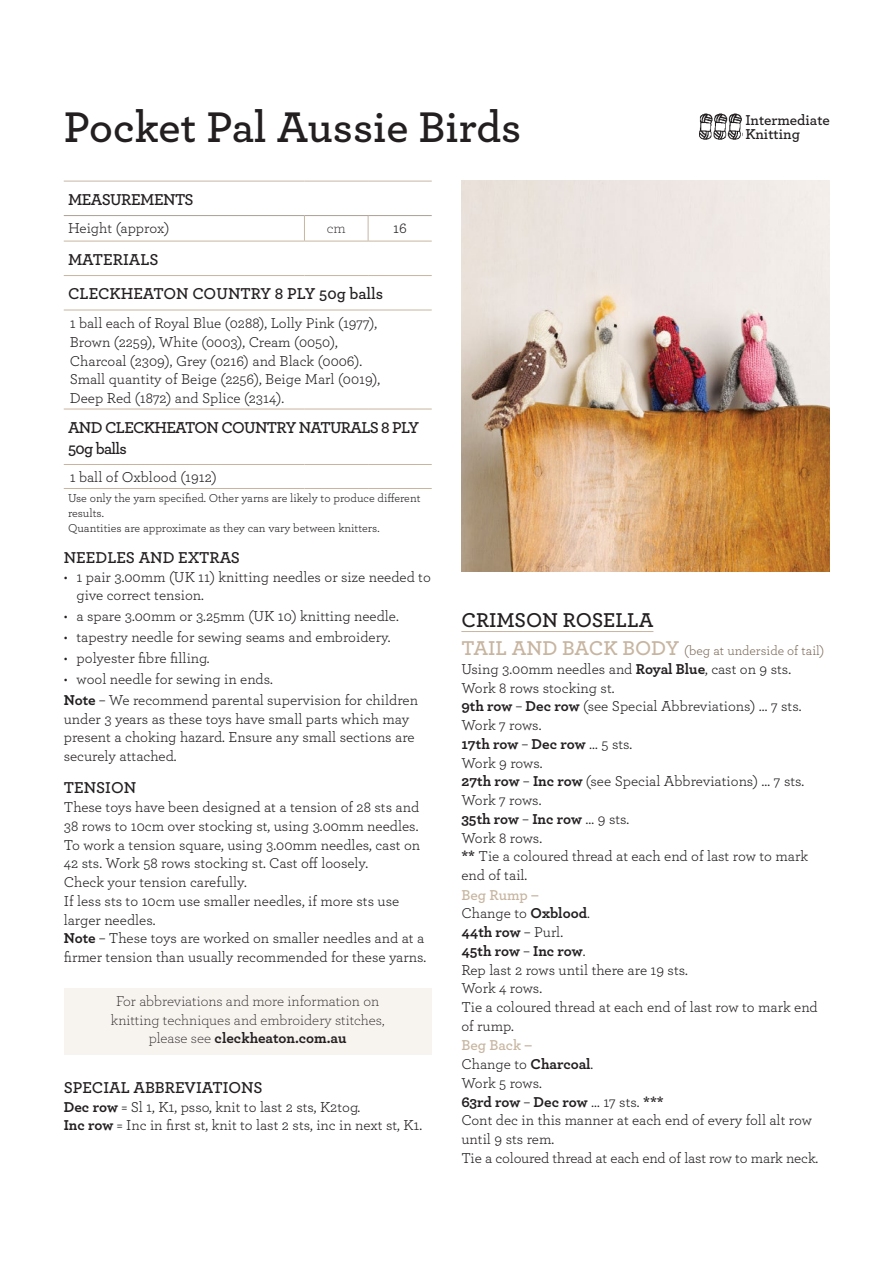
<style>
.page{position:relative;width:893px;height:1263px;background:#fff}
.page>*{position:absolute;margin:0;border:0;box-sizing:border-box;transform-origin:0 0}
.ACS_Body_Text_Instru{font:600 45px "Archer";color:#231f20}
.ACS_H2_Multiple{font:600 21px "Archer";color:#231f20}
.ACS_Table_H1{font:600 16.5px/21px "Archer";letter-spacing:-.04em;color:#231f20}
.ACS_Table_H1-2{font:600 16.5px "Archer";color:#231f20}
.ACS_H2_Black{font:600 16.5px "Archer";color:#231f20}
.ACS_Body_Text_Instru-2{font:600 16.5px "Archer";color:#231f20}
.ACS_Body_Text_Instru-3{font:15px/18.8px "Archer";color:#231f20}
.ACS_Body_Text_Instru-4{font:300 15px/18.8px "Archer";color:#231f20;text-align:center}
.ACS_Body_Text_Instru-5{font:700 15px "Archer";letter-spacing:-.005em;color:#231f20}
.ACS_Table_H1-3{font:600 15px "Archer";color:#231f20}
.ACS_H3{font:600 15px "Archer";color:#c7b5a0}
.ACS_Table_Text_Instr{font:15px "Archer";color:#231f20}
.ACS_H2{font:13.5px "Archer";color:#7d6b59}
.ACS_IMPORTANT_text{font:12px/15px "Archer";color:#231f20}
.s1{font-weight:700}
.s2{font-weight:600;font-size:21px;color:#c7b5a0}
.s3{font-weight:400}
</style>
<div class="page">
<img style="left:699px;top:113px;width:43px;height:27px">
<img style="left:461px;top:181px;width:368px;height:391px">
<svg style="left:64px;top:216px;width:368px;height:193px"></svg>
<hr style="left:64px;top:181px;width:240px;height:1px;background:#c7b5a0">
<hr style="left:304px;top:181px;width:64px;height:1px;background:#c7b5a0">
<hr style="left:368px;top:181px;width:64px;height:1px;background:#c7b5a0">
<hr style="left:64px;top:215px;width:240px;height:1px;background:#aba095">
<hr style="left:304px;top:215px;width:64px;height:1px;background:#aba095">
<svg style="left:304px;top:216px;width:1px;height:25px"></svg>
<hr style="left:64px;top:241px;width:240px;height:1px;background:#c7b5a0">
<hr style="left:304px;top:241px;width:64px;height:1px;background:#c7b5a0">
<hr style="left:64px;top:488px;width:240px;height:1px;background:#c7b5a0">
<hr style="left:304px;top:488px;width:64px;height:1px;background:#c7b5a0">
<hr style="left:368px;top:488px;width:64px;height:1px;background:#c7b5a0">
<hr style="left:64px;top:275px;width:240px;height:1px;background:#c7b5a0">
<hr style="left:304px;top:275px;width:64px;height:1px;background:#c7b5a0">
<hr style="left:368px;top:275px;width:64px;height:1px;background:#c7b5a0">
<hr style="left:64px;top:409px;width:240px;height:1px;background:#c7b5a0">
<hr style="left:304px;top:409px;width:64px;height:1px;background:#c7b5a0">
<hr style="left:368px;top:409px;width:64px;height:1px;background:#c7b5a0">
<hr style="left:368px;top:215px;width:64px;height:1px;background:#aba095">
<svg style="left:368px;top:216px;width:1px;height:25px"></svg>
<hr style="left:368px;top:241px;width:64px;height:1px;background:#c7b5a0">
<hr style="left:64px;top:310px;width:240px;height:1px;background:#c7b5a0">
<hr style="left:304px;top:310px;width:64px;height:1px;background:#c7b5a0">
<hr style="left:368px;top:310px;width:64px;height:1px;background:#c7b5a0">
<hr style="left:64px;top:464px;width:240px;height:1px;background:#c7b5a0">
<hr style="left:304px;top:464px;width:64px;height:1px;background:#c7b5a0">
<hr style="left:368px;top:464px;width:64px;height:1px;background:#c7b5a0">
<div style="left:64px;top:989px;width:368px;height:66px;background:#f7f4f0"></div>
<hr style="left:461px;top:631px;width:192px;height:1px;background:#c7b5a0">
<p class="ACS_Body_Text_Instru" style="left:64px;top:94px;width:459px">Pocket Pal Aussie Birds</p>
<p class="ACS_Table_H1-3" style="left:745px;top:109px;width:86px">Intermediate</p>
<p class="ACS_Table_H1-3" style="left:745px;top:123px;width:56px">Knitting</p>
<p class="ACS_Table_H1" style="left:68px;top:188px;width:127px">MEASUREMENTS</p>
<p class="ACS_Body_Text_Instru-3" style="left:68px;top:217px;width:103px">Height (approx)</p>
<p class="ACS_Body_Text_Instru-4" style="left:327px;top:218px;width:20px">cm</p>
<p class="ACS_Table_Text_Instr" style="left:393px;top:217px;width:15px">16</p>
<p class="ACS_Table_H1-2" style="left:68px;top:247px;width:92px">MATERIALS</p>
<p class="ACS_Table_H1-2" style="left:68px;top:282px;width:317px">CLECKHEATON COUNTRY 8 PLY 50g balls</p>
<p class="ACS_Body_Text_Instru-3" style="left:70px;top:313px;width:309px">1 ball each of Royal Blue (0288), Lolly Pink (1977),</p>
<p class="ACS_Body_Text_Instru-3" style="left:70px;top:332px;width:270px">Brown (2259), White (0003), Cream (0050),</p>
<p class="ACS_Body_Text_Instru-3" style="left:70px;top:350px;width:294px">Charcoal (2309), Grey (0216) and Black (0006).</p>
<p class="ACS_Body_Text_Instru-3" style="left:70px;top:369px;width:312px">Small quantity of Beige (2256), Beige Marl (0019),</p>
<p class="ACS_Body_Text_Instru-3" style="left:70px;top:388px;width:216px">Deep Red (1872) and Splice (2314).</p>
<p class="ACS_Table_H1" style="left:68px;top:416px;width:353px">AND CLECKHEATON COUNTRY NATURALS 8 PLY<br>50g balls</p>
<p class="ACS_Body_Text_Instru-3" style="left:70px;top:467px;width:149px">1 ball of Oxblood (1912)</p>
<p class="ACS_IMPORTANT_text" style="left:68px;top:490px;width:354px">Use only the yarn specified. Other yarns are likely to produce different results.<br>Quantities are approximate as they can vary between knitters.</p>
<p class="ACS_Body_Text_Instru-2" style="left:64px;top:545px;width:178px">NEEDLES AND EXTRAS</p>
<p class="ACS_Body_Text_Instru-3" style="left:77px;top:566px;width:356px;text-indent:-13px">• 1 pair 3.00mm (UK 11) knitting needles or size needed to give correct tension.</p>
<p class="ACS_Body_Text_Instru-3" style="left:64px;top:606px;width:336px">• a spare 3.00mm or 3.25mm (UK 10) knitting needle.</p>
<p class="ACS_Body_Text_Instru-3" style="left:64px;top:627px;width:328px">• tapestry needle for sewing seams and embroidery.</p>
<p class="ACS_Body_Text_Instru-3" style="left:64px;top:648px;width:147px">• polyester fibre filling.</p>
<p class="ACS_Body_Text_Instru-3" style="left:64px;top:669px;width:211px">• wool needle for sewing in ends.</p>
<p class="ACS_Body_Text_Instru-3" style="left:64px;top:690px;width:356px"><span class="s1">Note</span> – We recommend parental supervision for children under 3 years as these toys have small parts which may present a choking hazard. Ensure any small sections are securely attached.</p>
<p class="ACS_H2_Black" style="left:64px;top:775px;width:74px">TENSION</p>
<p class="ACS_Body_Text_Instru-3" style="left:64px;top:797px;width:357px">These toys have been designed at a tension of 28 sts and<br>38 rows to 10cm over stocking st, using 3.00mm needles.</p>
<p class="ACS_Body_Text_Instru-3" style="left:64px;top:834px;width:358px">To work a tension square, using 3.00mm needles, cast on<br>42 sts. Work 58 rows stocking st. Cast off loosely.</p>
<p class="ACS_Body_Text_Instru-3" style="left:64px;top:872px;width:185px">Check your tension carefully.</p>
<p class="ACS_Body_Text_Instru-3" style="left:64px;top:891px;width:337px">If less sts to 10cm use smaller needles, if more sts use larger needles.</p>
<p class="ACS_Body_Text_Instru-3" style="left:64px;top:928px;width:364px"><span class="s1">Note</span> – These toys are worked on smaller needles and at a firmer tension than usually recommended for these yarns.</p>
<p class="ACS_Body_Text_Instru-4" style="left:111px;top:991px;width:275px">For abbreviations and more information on knitting techniques and embroidery stitches, please see <span class="s1">cleckheaton.com.au</span></p>
<p class="ACS_H2_Black" style="left:64px;top:1075px;width:200px">SPECIAL ABBREVIATIONS</p>
<p class="ACS_Body_Text_Instru-3" style="left:64px;top:1096px;width:298px"><span class="s1">Dec row</span> = Sl 1, K1, psso, knit to last 2 sts, K2tog.</p>
<p class="ACS_Body_Text_Instru-3" style="left:64px;top:1115px;width:360px"><span class="s1">Inc row</span> = Inc in first st, knit to last 2 sts, inc in next st, K1.</p>
<p class="ACS_H2_Multiple" style="left:461px;top:604px;width:194px">CRIMSON ROSELLA</p>
<p class="ACS_H2" style="left:461px;top:641px;width:364px"><span class="s2">TAIL AND BACK BODY</span> (beg at underside of tail)</p>
<p class="ACS_Body_Text_Instru-3" style="left:461px;top:659px;width:331px">Using 3.00mm needles and <span class="s1">Royal Blue</span>, cast on 9 sts.</p>
<p class="ACS_Body_Text_Instru-3" style="left:461px;top:677px;width:155px">Work 8 rows stocking st.</p>
<p class="ACS_Body_Text_Instru-3" style="left:461px;top:696px;width:342px"><span class="s1">9th row</span> – <span class="s1">Dec row</span> (see Special Abbreviations) … 7 sts.</p>
<p class="ACS_Body_Text_Instru-3" style="left:461px;top:715px;width:82px">Work 7 rows.</p>
<p class="ACS_Body_Text_Instru-5" style="left:461px;top:732px;width:173px">17th row <span class="s3">–</span> Dec row <span class="s3">… 5 sts.</span></p>
<p class="ACS_Body_Text_Instru-3" style="left:461px;top:752px;width:83px">Work 9 rows.</p>
<p class="ACS_Body_Text_Instru-3" style="left:461px;top:771px;width:344px"><span class="s1">27th row</span> – <span class="s1">Inc row</span> (see Special Abbreviations) … 7 sts.</p>
<p class="ACS_Body_Text_Instru-3" style="left:461px;top:790px;width:82px">Work 7 rows.</p>
<p class="ACS_Body_Text_Instru-5" style="left:461px;top:807px;width:169px">35th row <span class="s3">–</span> Inc row <span class="s3">… 9 sts.</span></p>
<p class="ACS_Body_Text_Instru-3" style="left:461px;top:827px;width:82px">Work 8 rows.</p>
<p class="ACS_Body_Text_Instru-3" style="left:461px;top:846px;width:348px"><span class="s1">**</span> Tie a coloured thread at each end of last row to mark end of tail.</p>
<p class="ACS_H3" style="left:461px;top:883px;width:79px">Beg Rump –</p>
<p class="ACS_Body_Text_Instru-3" style="left:461px;top:903px;width:130px">Change to <span class="s1">Oxblood</span>.</p>
<p class="ACS_Body_Text_Instru-5" style="left:461px;top:920px;width:103px">44th row <span class="s3">– Purl.</span></p>
<p class="ACS_Body_Text_Instru-5" style="left:461px;top:939px;width:126px">45th row <span class="s3">–</span> Inc row<span class="s3">.</span></p>
<p class="ACS_Body_Text_Instru-3" style="left:461px;top:959px;width:228px">Rep last 2 rows until there are 19 sts.</p>
<p class="ACS_Body_Text_Instru-3" style="left:461px;top:978px;width:82px">Work 4 rows.</p>
<p class="ACS_Body_Text_Instru-3" style="left:461px;top:997px;width:358px">Tie a coloured thread at each end of last row to mark end of rump.</p>
<p class="ACS_H3" style="left:461px;top:1034px;width:72px">Beg Back –</p>
<p class="ACS_Body_Text_Instru-3" style="left:461px;top:1054px;width:133px">Change to <span class="s1">Charcoal</span>.</p>
<p class="ACS_Body_Text_Instru-3" style="left:461px;top:1073px;width:82px">Work 5 rows.</p>
<p class="ACS_Body_Text_Instru-5" style="left:461px;top:1090px;width:204px">63rd row <span class="s3">–</span> Dec row <span class="s3">… 17 sts.</span> ***</p>
<p class="ACS_Body_Text_Instru-3" style="left:461px;top:1110px;width:352px">Cont dec in this manner at each end of every foll alt row until 9 sts rem.</p>
<p class="ACS_Body_Text_Instru-3" style="left:461px;top:1148px;width:358px">Tie a coloured thread at each end of last row to mark neck.</p>
</div>
